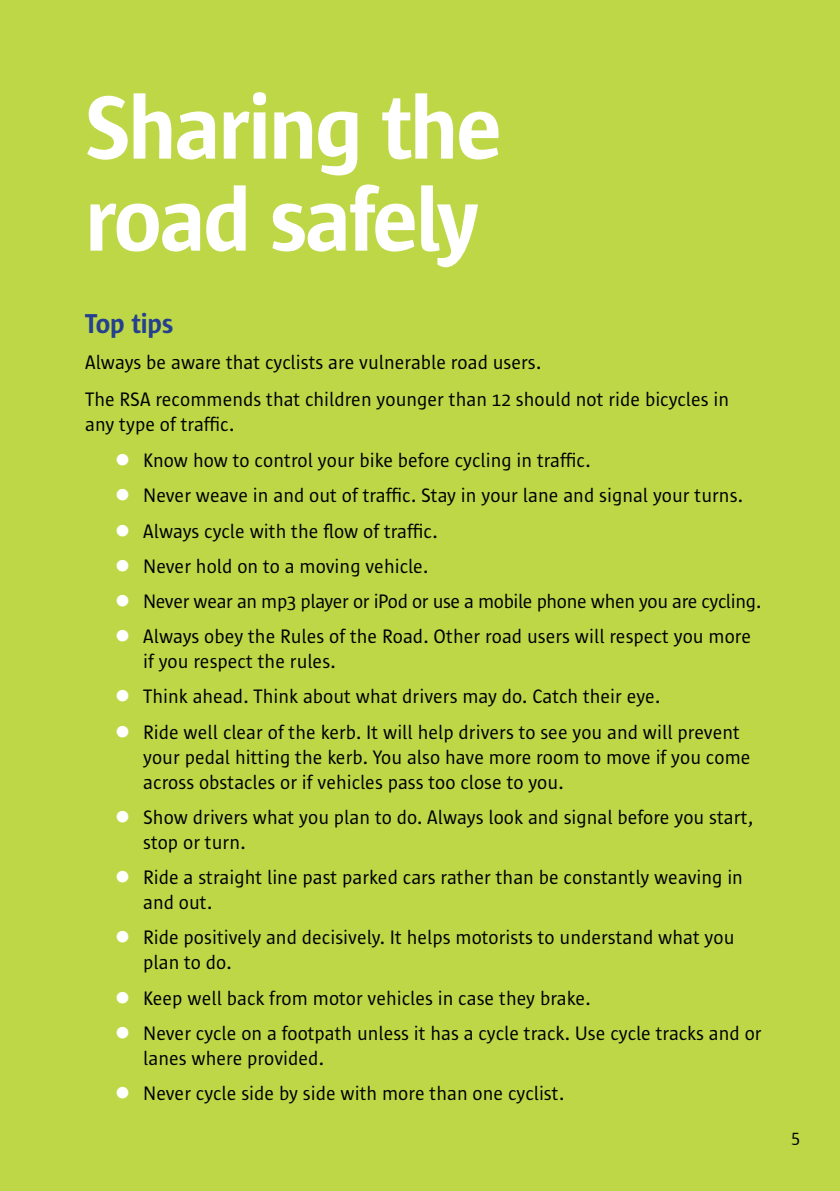
<style>
.page{position:relative;width:840px;height:1191px;background:#fff}
.page>*{position:absolute;margin:0;border:0;box-sizing:border-box;transform-origin:0 0}
.t1{font:600 92px/92px "Sun Sans";letter-spacing:-.02em;color:#fff}
.t2{font:600 28px "Sun Sans";color:#25408f}
.t3{font:20px/25px "Sun Sans";color:#000}
.t4{font:20px "Sun Sans";letter-spacing:-.02em;color:#000}
.t5{font:18px "Sun Sans";color:#000}
.s1{color:#fff}
</style>
<div class="page">
<div style="left:0;top:0;width:839px;height:1191px;background:#bed747"></div>
<h1 class="t1" style="left:85px;top:82px;width:417px">Sharing the road safely</h1>
<h2 class="t2" style="left:85px;top:309px;width:90px">Top tips</h2>
<p class="t3" style="left:85px;top:345px;width:645px;line-height:36.4px">Always be aware that cyclists are vulnerable road users.<br>The RSA recommends that children younger than 12 should not ride bicycles in</p>
<p class="t3" style="left:85px;top:412px;width:151px">any type of traffic.</p>
<p class="t3" style="left:115px;top:448px;width:476px"><span class="s1">●</span> Know how to control your bike before cycling in traffic.</p>
<p class="t3" style="left:115px;top:483px;width:629px"><span class="s1">●</span> Never weave in and out of traffic. Stay in your lane and signal your turns.</p>
<p class="t3" style="left:115px;top:518px;width:324px"><span class="s1">●</span> Always cycle with the flow of traffic.</p>
<p class="t3" style="left:115px;top:554px;width:315px"><span class="s1">●</span> Never hold on to a moving vehicle.</p>
<p class="t4" style="left:115px;top:591px;width:647px"><span class="s1">●</span> Never wear an mp3 player or iPod or use a mobile phone when you are cycling.</p>
<p class="t3" style="left:143px;top:624px;width:609px;text-indent:-28px"><span class="s1">●</span> Always obey the Rules of the Road. Other road users will respect you more if you respect the rules.</p>
<p class="t3" style="left:115px;top:684px;width:546px"><span class="s1">●</span> Think ahead. Think about what drivers may do. Catch their eye.</p>
<p class="t3" style="left:143px;top:719px;width:608px;text-indent:-28px"><span class="s1">●</span> Ride well clear of the kerb. It will help drivers to see you and will prevent your pedal hitting the kerb. You also have more room to move if you come across obstacles or if vehicles pass too close to you.</p>
<p class="t3" style="left:143px;top:805px;width:611px;text-indent:-28px"><span class="s1">●</span> Show drivers what you plan to do. Always look and signal before you start, stop or turn.</p>
<p class="t3" style="left:143px;top:865px;width:601px;text-indent:-28px"><span class="s1">●</span> Ride a straight line past parked cars rather than be constantly weaving in and out.</p>
<p class="t3" style="left:143px;top:925px;width:592px;text-indent:-28px"><span class="s1">●</span> Ride positively and decisively. It helps motorists to understand what you plan to do.</p>
<p class="t3" style="left:115px;top:985px;width:476px"><span class="s1">●</span> Keep well back from motor vehicles in case they brake.</p>
<p class="t3" style="left:143px;top:1020px;width:619px;text-indent:-28px"><span class="s1">●</span> Never cycle on a footpath unless it has a cycle track. Use cycle tracks and or lanes where provided.</p>
<p class="t3" style="left:115px;top:1081px;width:450px"><span class="s1">●</span> Never cycle side by side with more than one cyclist.</p>
<p class="t5" style="left:791px;top:1127px;width:10px">5</p>
</div>
